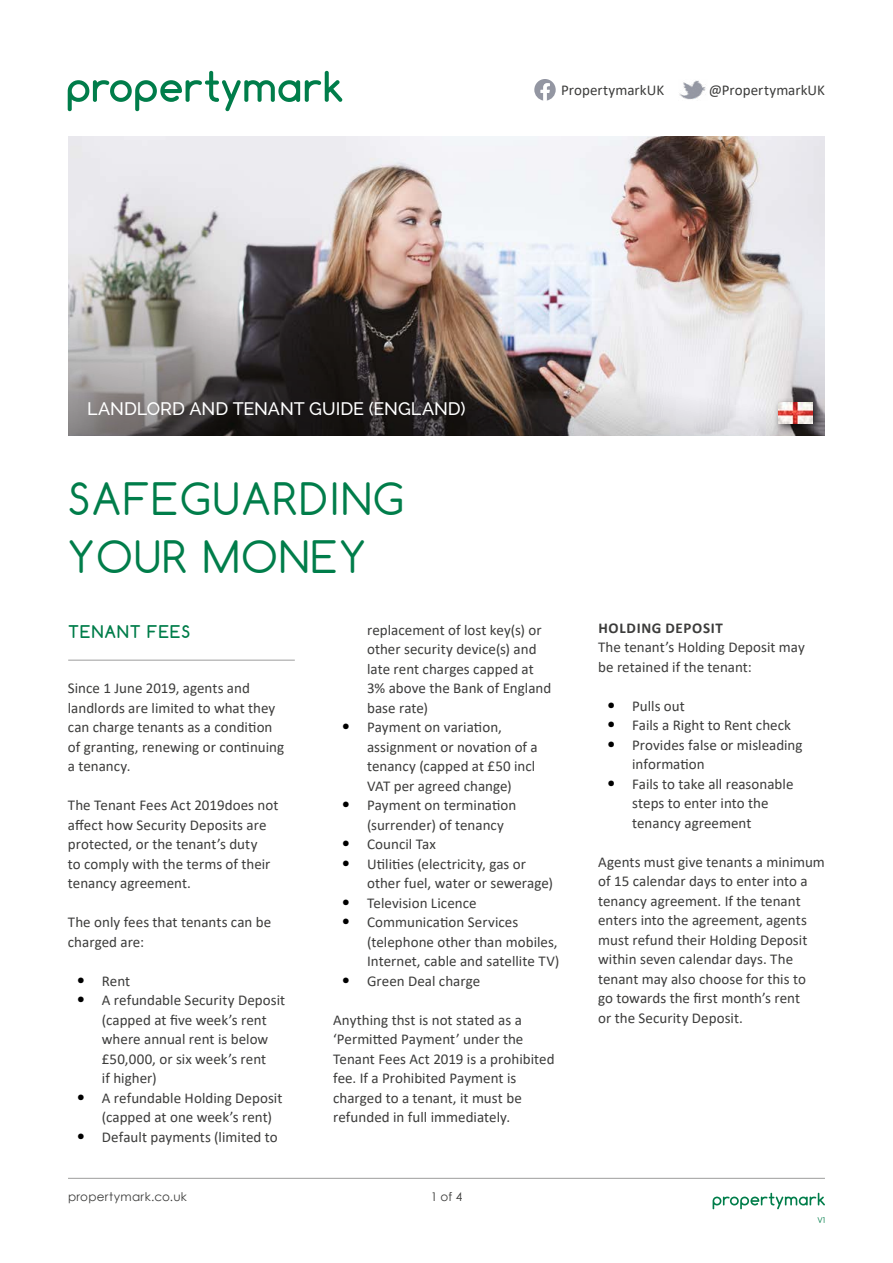
<style>
.page{position:relative;width:893px;height:1263px;background:#fff}
.page>*{position:absolute;margin:0;border:0;box-sizing:border-box;transform-origin:0 0}
.t1{font:42px/58.5px "Comfortaa";letter-spacing:.05em;color:#007d4a}
.t2{font:500 18px "Raleway";letter-spacing:-.005em;color:#fff}
.t3{font:700 16.5px "Comfortaa";letter-spacing:.07em;color:#007d4a}
.t4{font:15px/19.5px "Calibri";color:#3c3c3b}
.t5{font:700 15px "Calibri";letter-spacing:.045em;color:#3c3c3b}
.t6{font:12px "Century Gothic";letter-spacing:.025em;color:#3c3c3b}
.t7{font:7.5px "Comfortaa";color:#007d4a}
.s1{font-size:18px;color:#000}
</style>
<div class="page">
<hr style="left:68px;top:1178px;width:757px;height:1px;background:#9d9d9c">
<svg style="left:713px;top:1193px;width:112px;height:16px"></svg>
<img style="left:68px;top:136px;width:757px;height:299px">
<svg style="left:68px;top:71px;width:274px;height:40px"></svg>
<svg style="left:534px;top:79px;width:22px;height:22px"></svg>
<img style="left:679px;top:80px;width:27px;height:20px">
<hr style="left:68px;top:660px;width:227px;height:1px;background:#9d9d9c">
<div style="left:773px;top:396px;width:51px;height:39px;background:#000;opacity:.75"></div>
<img style="left:779px;top:402px;width:33px;height:21px">
<p class="t4" style="left:561px;top:80px;width:105px">PropertymarkUK</p>
<p class="t4" style="left:709px;top:80px;width:118px">@PropertymarkUK</p>
<p class="t2" style="left:87px;top:398px;width:380px">LANDLORD AND TENANT GUIDE (ENGLAND)</p>
<h1 class="t1" style="left:68px;top:469px;width:338px">SAFEGUARDING<br>YOUR MONEY</h1>
<p class="t3" style="left:68px;top:622px;width:123px">TENANT FEES</p>
<p class="t4" style="left:68px;top:678px;width:218px">Since 1 June 2019, agents and landlords are limited to what they can charge tenants as a condition of granting, renewing or continuing a tenancy.</p>
<p class="t4" style="left:68px;top:795px;width:212px">The Tenant Fees Act 2019does not affect how Security Deposits are protected, or the tenant’s duty<br>to comply with the terms of their tenancy agreement.</p>
<p class="t4" style="left:68px;top:912px;width:205px">The only fees that tenants can be charged are:</p>
<p class="t4" style="left:76px;top:970px;width:55px"><span class="s1">•</span> Rent</p>
<p class="t4" style="left:102px;top:990px;width:185px;text-indent:-26px"><span class="s1">•</span> A refundable Security Deposit (capped at five week’s rent where annual rent is below £50,000, or six week’s rent<br>if higher)</p>
<p class="t4" style="left:102px;top:1087px;width:182px;text-indent:-26px"><span class="s1">•</span> A refundable Holding Deposit (capped at one week’s rent)</p>
<p class="t4" style="left:76px;top:1126px;width:203px"><span class="s1">•</span> Default payments (limited to</p>
<p class="t4" style="left:367px;top:619px;width:186px">replacement of lost key(s) or other security device(s) and late rent charges capped at<br>3% above the Bank of England base rate)</p>
<p class="t4" style="left:367px;top:717px;width:172px;text-indent:-26px"><span class="s1">•</span> Payment on variation, assignment or novation of a tenancy (capped at £50 incl<br>VAT per agreed change)</p>
<p class="t4" style="left:367px;top:795px;width:151px;text-indent:-26px"><span class="s1">•</span> Payment on termination (surrender) of tenancy</p>
<p class="t4" style="left:342px;top:834px;width:96px"><span class="s1">•</span> Council Tax</p>
<p class="t4" style="left:367px;top:853px;width:187px;text-indent:-26px"><span class="s1">•</span> Utilities (electricity, gas or other fuel, water or sewerage)</p>
<p class="t4" style="left:342px;top:892px;width:137px"><span class="s1">•</span> Television Licence</p>
<p class="t4" style="left:367px;top:912px;width:194px;text-indent:-26px"><span class="s1">•</span> Communication Services (telephone other than mobiles,<br>Internet, cable and satellite TV)</p>
<p class="t4" style="left:342px;top:970px;width:140px"><span class="s1">•</span> Green Deal charge</p>
<p class="t4" style="left:333px;top:1009px;width:223px">Anything thst is not stated as a ‘Permitted Payment’ under the<br>Tenant Fees Act 2019 is a prohibited fee. If a Prohibited Payment is charged to a tenant, it must be refunded in full immediately.</p>
<p class="t6" style="left:68px;top:1188px;width:120px">propertymark.co.uk</p>
<p class="t6" style="left:431px;top:1188px;width:33px">1 of 4</p>
<p class="t5" style="left:598px;top:617px;width:126px">HOLDING DEPOSIT</p>
<p class="t4" style="left:598px;top:637px;width:208px">The tenant’s Holding Deposit may be retained if the tenant:</p>
<p class="t4" style="left:607px;top:696px;width:80px"><span class="s1">•</span> Pulls out</p>
<p class="t4" style="left:607px;top:715px;width:186px"><span class="s1">•</span> Fails a Right to Rent check</p>
<p class="t4" style="left:632px;top:735px;width:172px;text-indent:-26px"><span class="s1">•</span> Provides false or misleading information</p>
<p class="t4" style="left:632px;top:774px;width:163px;text-indent:-26px"><span class="s1">•</span> Fails to take all reasonable steps to enter into the tenancy agreement</p>
<p class="t4" style="left:598px;top:852px;width:228px">Agents must give tenants a minimum of 15 calendar days to enter into a tenancy agreement. If the tenant enters into the agreement, agents must refund their Holding Deposit within seven calendar days. The tenant may also choose for this to<br>go towards the first month’s rent<br>or the Security Deposit.</p>
<p class="t7" style="left:817px;top:1215px;width:9px">V1</p>
</div>
